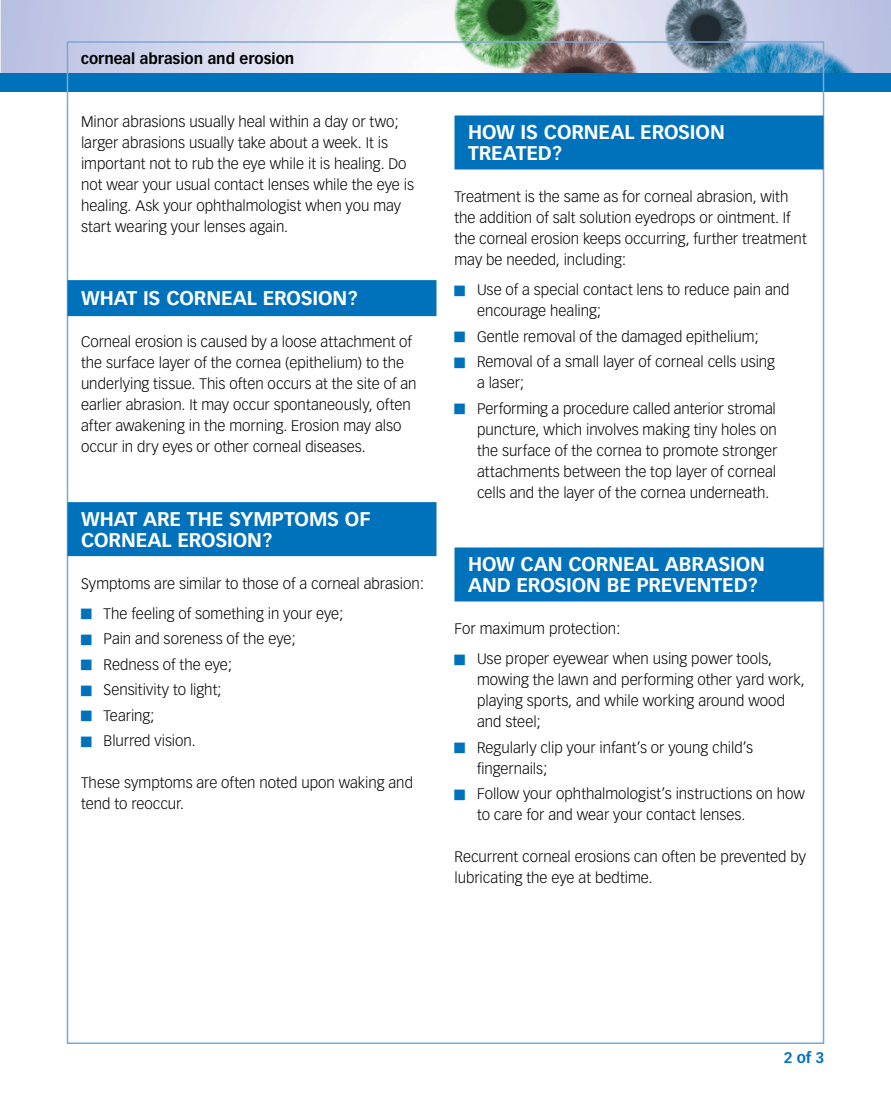
<style>
.page{position:relative;width:891px;height:1107px;background:#fff}
.page>*{position:absolute;margin:0;border:0;box-sizing:border-box;transform-origin:0 0}
.t1{font:700 19.5px/21px "Vectora LH";letter-spacing:-.005em;color:#fff}
.t2{font:300 15px/21px "Vectora LH";color:#000}
.t3{font:700 15px "Vectora LH";color:#000}
.t4{font:700 15px "Vectora LH";color:#0072bc}
</style>
<div class="page">
<img style="left:0;top:0;width:891px;height:73px">
<div style="left:0;top:73px;width:891px;height:19px;background:#0072bc"></div>
<div style="left:68px;top:280px;width:368px;height:36px;background:#0072bc"></div>
<div style="left:68px;top:502px;width:368px;height:54px;background:#0072bc"></div>
<div style="left:454px;top:116px;width:370px;height:54px;background:#0072bc"></div>
<div style="left:454px;top:548px;width:370px;height:54px;background:#0072bc"></div>
<p class="t3" style="left:81px;top:50px;width:215px">CORNEAL ABRASION AND EROSION</p>
<p class="t2" style="left:81px;top:111px;width:335px">Minor abrasions usually heal within a day or two; larger abrasions usually take about a week. It is important not to rub the eye while it is healing. Do not wear your usual contact lenses while the eye is healing. Ask your ophthalmologist when you may start wearing your lenses again.</p>
<h1 class="t1" style="left:81px;top:288px;width:278px">WHAT IS CORNEAL EROSION?</h1>
<p class="t2" style="left:81px;top:332px;width:337px">Corneal erosion is caused by a loose attachment of the surface layer of the cornea (epithelium) to the underlying tissue. This often occurs at the site of an earlier abrasion. It may occur spontaneously, often after awakening in the morning. Erosion may also occur in dry eyes or other corneal diseases.</p>
<h1 class="t1" style="left:81px;top:508px;width:291px">WHAT ARE THE SYMPTOMS OF<br>CORNEAL EROSION?</h1>
<p class="t2" style="left:104px;top:569px;width:322px;line-height:30px;text-indent:-22px">Symptoms are similar to those of a corneal abrasion:<br>The feeling of something in your eye;</p>
<p class="t2" style="left:104px;top:626px;width:194px;line-height:25.5px">Pain and soreness of the eye;<br>Redness of the eye;<br>Sensitivity to light;<br>Tearing;<br>Blurred vision.</p>
<p class="t2" style="left:81px;top:773px;width:334px">These symptoms are often noted upon waking and tend to reoccur.</p>
<h1 class="t1" style="left:468px;top:122px;width:258px">HOW IS CORNEAL EROSION<br>TREATED?</h1>
<p class="t2" style="left:454px;top:187px;width:354px">Treatment is the same as for corneal abrasion, with the addition of salt solution eyedrops or ointment. If the corneal erosion keeps occurring, further treatment may be needed, including:</p>
<p class="t2" style="left:477px;top:280px;width:314px">Use of a special contact lens to reduce pain and encourage healing;</p>
<p class="t2" style="left:477px;top:324px;width:300px;line-height:25.5px">Gentle removal of the damaged epithelium;<br>Removal of a small layer of corneal cells using</p>
<p class="t2" style="left:477px;top:370px;width:300px;line-height:25.5px">a laser;<br>Performing a procedure called anterior stromal</p>
<p class="t2" style="left:477px;top:419px;width:302px;text-align:justify">puncture, which involves making tiny holes on the surface of the cornea to promote stronger attachments between the top layer of corneal cells and the layer of the cornea underneath.</p>
<h1 class="t1" style="left:468px;top:554px;width:299px">HOW CAN CORNEAL ABRASION<br>AND EROSION BE PREVENTED?</h1>
<p class="t2" style="left:477px;top:614px;width:297px;line-height:30px;text-indent:-22px">For maximum protection:<br>Use proper eyewear when using power tools,</p>
<p class="t2" style="left:477px;top:670px;width:329px">mowing the lawn and performing other yard work, playing sports, and while working around wood and steel;</p>
<p class="t2" style="left:477px;top:737px;width:278px">Regularly clip your infant’s or young child’s fingernails;</p>
<p class="t2" style="left:477px;top:784px;width:329px">Follow your ophthalmologist’s instructions on how to care for and wear your contact lenses.</p>
<p class="t2" style="left:454px;top:847px;width:353px">Recurrent corneal erosions can often be prevented by lubricating the eye at bedtime.</p>
<p class="t4" style="left:784px;top:1048px;width:42px">2 OF 3</p>
</div>
